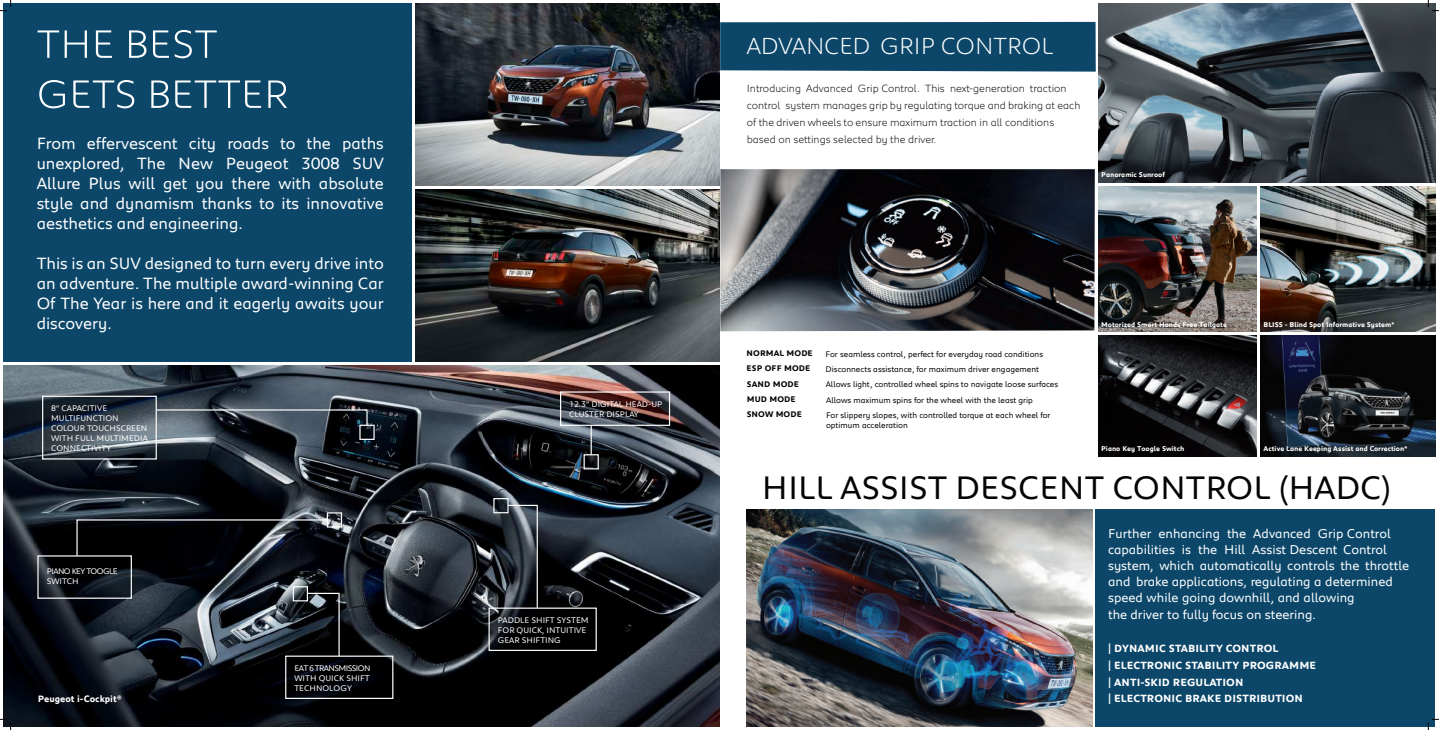
<style>
.page{position:relative;width:1439px;height:730px;background:#fff}
.page>*{position:absolute;margin:0;border:0;box-sizing:border-box;transform-origin:0 0}
.t1{font:33.38px "Peugeot";color:#040503}
.t2{font:300 23.88px "Peugeot";letter-spacing:-.005em;color:#fff}
.t3{font:16.62px/20px "Peugeot";color:#fff;text-align:justify}
.t4{font:13.12px/16px "Peugeot";color:#fff}
.t5{font:300 10.75px/16.6px "Peugeot";color:#040503}
.t6{font:700 10.75px/16.6px "Peugeot";letter-spacing:.01em;color:#fff}
.t7{font:700 9.5px "Peugeot";color:#fff}
.t8{font:8.38px/15.1px "Peugeot";color:#040503}
.t9{font:8.38px/10px "Peugeot";color:#fff}
.t10{font:700 8.38px/15.4px "Peugeot";letter-spacing:.01em;color:#040503}
.t11{font:700 7.12px "Peugeot";color:#fff}
</style>
<div class="page">
<img style="left:1098px;top:186px;width:159px;height:146px">
<div style="left:720px;top:22px;width:375px;height:50px;background:#0c476a"></div>
<div style="left:1095px;top:509px;width:340px;height:217px;background:#0c476a"></div>
<img style="left:720px;top:169px;width:375px;height:162px">
<img style="left:747px;top:509px;width:345px;height:217px">
<img style="left:1098px;top:4px;width:337px;height:179px">
<img style="left:1260px;top:186px;width:175px;height:146px">
<img style="left:1260px;top:335px;width:175px;height:121px">
<img style="left:1098px;top:335px;width:159px;height:121px">
<svg style="left:1324px;top:247px;width:99px;height:38px"></svg>
<img style="left:4px;top:365px;width:715px;height:361px">
<div style="left:4px;top:4px;width:408px;height:358px;background:#0c476a"></div>
<svg style="left:38px;top:30px;width:21px;height:28px"></svg>
<svg style="left:65px;top:30px;width:22px;height:28px"></svg>
<svg style="left:96px;top:30px;width:16px;height:28px"></svg>
<svg style="left:129px;top:30px;width:17px;height:28px"></svg>
<svg style="left:153px;top:30px;width:16px;height:28px"></svg>
<svg style="left:175px;top:30px;width:42px;height:28px"></svg>
<svg style="left:39px;top:80px;width:26px;height:28px"></svg>
<svg style="left:73px;top:80px;width:61px;height:28px"></svg>
<svg style="left:151px;top:80px;width:18px;height:28px"></svg>
<svg style="left:175px;top:80px;width:86px;height:28px"></svg>
<svg style="left:268px;top:80px;width:19px;height:28px"></svg>
<div style="left:583px;top:454px;width:16px;height:15px;border:1px solid #fff"></div>
<div style="left:560px;top:391px;width:110px;height:35px;border:1px solid #fff"></div>
<div style="left:488px;top:608px;width:109px;height:43px;border:1px solid #fff"></div>
<div style="left:493px;top:498px;width:15px;height:15px;border:1px solid #fff"></div>
<svg style="left:507px;top:504px;width:31px;height:105px"></svg>
<div style="left:42px;top:396px;width:115px;height:63px;border:1px solid #fff"></div>
<div style="left:359px;top:425px;width:16px;height:15px;border:1px solid #fff"></div>
<svg style="left:156px;top:409px;width:212px;height:17px"></svg>
<div style="left:37px;top:555px;width:95px;height:44px;border:1px solid #fff"></div>
<div style="left:327px;top:512px;width:15px;height:16px;border:1px solid #fff"></div>
<svg style="left:76px;top:519px;width:253px;height:38px"></svg>
<div style="left:285px;top:656px;width:108px;height:43px;border:1px solid #fff"></div>
<div style="left:293px;top:586px;width:15px;height:15px;border:1px solid #fff"></div>
<svg style="left:306px;top:592px;width:34px;height:65px"></svg>
<img style="left:415px;top:4px;width:304px;height:182px">
<img style="left:415px;top:189px;width:304px;height:173px">
<hr style="left:590px;top:425px;width:2px;height:30px;background:#fff">
<svg style="left:0;top:0;width:11px;height:11px"></svg>
<svg style="left:1428px;top:0;width:11px;height:11px"></svg>
<svg style="left:1428px;top:719px;width:11px;height:11px"></svg>
<svg style="left:0;top:719px;width:11px;height:11px"></svg>
<p class="t3" style="left:37px;top:133px;width:349px">From effervescent city roads to the paths unexplored, The New Peugeot 3008 SUV Allure Plus will get you there with absolute style and dynamism thanks to its innovative aesthetics and engineering.</p>
<p class="t3" style="left:37px;top:253px;width:349px">This is an SUV designed to turn every drive into an adventure. The multiple award-winning Car Of The Year is here and it eagerly awaits your discovery.</p>
<p class="t9" style="left:51px;top:403px;width:98px">8” CAPACITIVE<br>MULTIFUNCTION<br>COLOUR TOUCHSCREEN<br>WITH FULL MULTIMEDIA<br>CONNECTIVITY</p>
<p class="t9" style="left:47px;top:566px;width:72px">PIANO KEY TOOGLE<br>SWITCH</p>
<p class="t7" style="left:38px;top:692px;width:86px">Peugeot i-Cockpit®</p>
<p class="t9" style="left:294px;top:663px;width:78px;text-align:justify">EAT 6 TRANSMISSION WITH QUICK SHIFT TECHNOLOGY</p>
<p class="t9" style="left:569px;top:399px;width:95px">12.3” DIGITAL HEAD-UP<br>CLUSTER DISPLAY</p>
<p class="t9" style="left:498px;top:615px;width:92px">PADDLE SHIFT SYSTEM<br>FOR QUICK, INTUITIVE<br>GEAR SHIFTING</p>
<h2 class="t2" style="left:747px;top:29px;width:308px">ADVANCED GRIP CONTROL</h2>
<p class="t5" style="left:747px;top:80px;width:335px">Introducing Advanced Grip Control. This next-generation traction control system manages grip by regulating torque and braking at each of the driven wheels to ensure maximum traction in all conditions based on settings selected by the driver.</p>
<p class="t11" style="left:1101px;top:169px;width:65px">Panoramic Sunroof</p>
<p class="t10" style="left:746px;top:345px;width:68px">NORMAL MODE<br>ESP OFF MODE<br>SAND MODE<br>MUD MODE</p>
<p class="t10" style="left:747px;top:406px;width:57px">SNOW MODE</p>
<p class="t8" style="left:825px;top:346px;width:219px">For seamless control, perfect for everyday road conditions<br>Disconnects assistance, for maximum driver engagement</p>
<p class="t8" style="left:826px;top:409px;width:226px;line-height:10.8px">For slippery slopes, with controlled torque at each wheel for optimum acceleration</p>
<p class="t8" style="left:826px;top:376px;width:234px">Allows light, controlled wheel spins to navigate loose surfaces</p>
<p class="t8" style="left:826px;top:392px;width:208px">Allows maximum spins for the wheel with the least grip</p>
<p class="t11" style="left:1101px;top:320px;width:127px">Motorized Smart Hands Free Tailgate</p>
<p class="t11" style="left:1263px;top:320px;width:132px">BLISS - Blind Spot Informative System*</p>
<p class="t11" style="left:1101px;top:443px;width:85px">Piano Key Toogle Switch</p>
<p class="t11" style="left:1263px;top:443px;width:145px">Active Lane Keeping Assist and Correction*</p>
<h1 class="t1" style="left:762px;top:464px;width:630px">HILL ASSIST DESCENT CONTROL (HADC)</h1>
<p class="t4" style="left:1108px;top:525px;width:284px;line-height:15.4px">Further enhancing the Advanced Grip Control capabilities is the Hill Assist Descent Control</p>
<p class="t4" style="left:1108px;top:557px;width:303px">system, which automatically controls the throttle and brake applications, regulating a determined speed while going downhill, and allowing</p>
<p class="t4" style="left:1108px;top:606px;width:209px">the driver to fully focus on steering.</p>
<p class="t6" style="left:1108px;top:640px;width:210px">| DYNAMIC STABILITY CONTROL<br>| ELECTRONIC STABILITY PROGRAMME | ANTI-SKID REGULATION<br>| ELECTRONIC BRAKE DISTRIBUTION</p>
</div>
